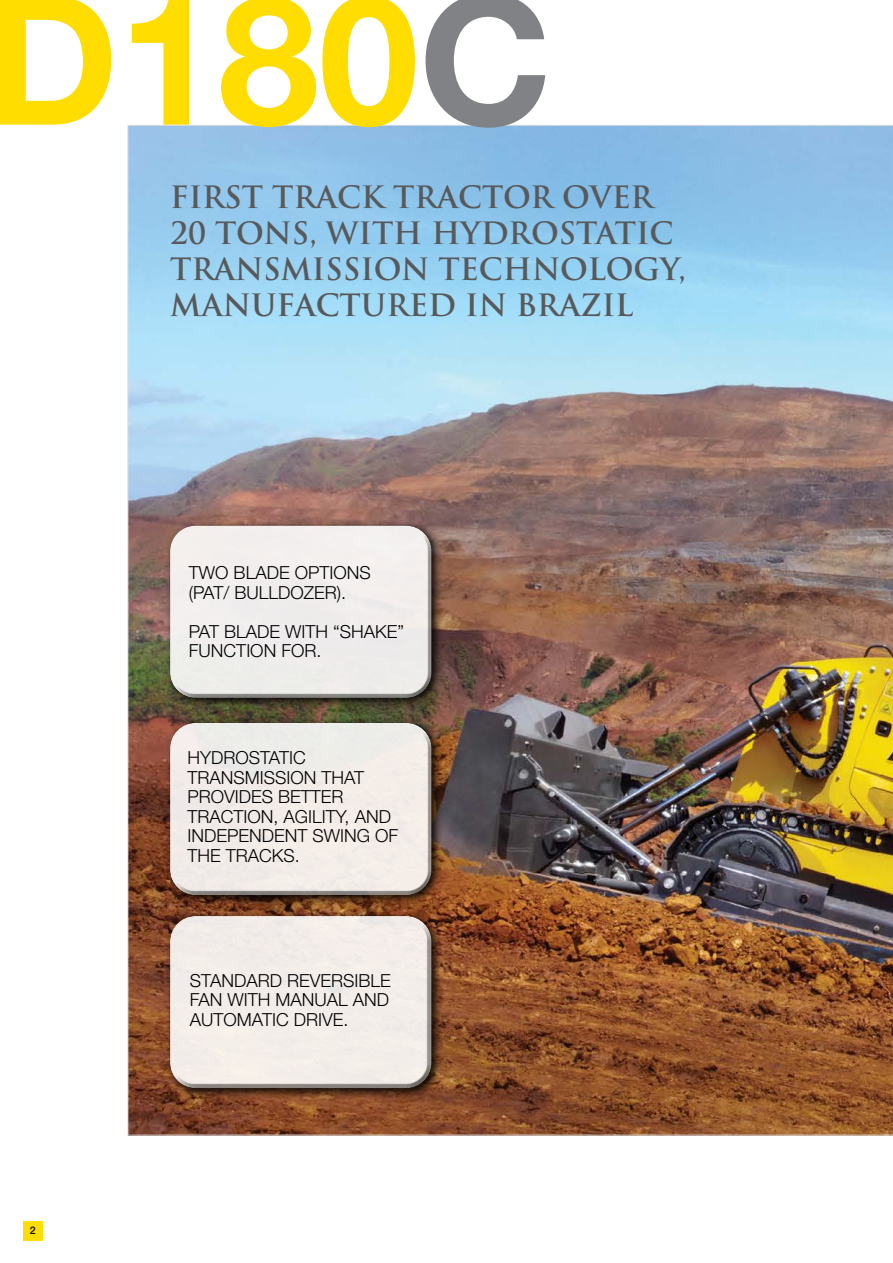
<style>
.page{position:relative;width:893px;height:1263px;background:#fff}
.page>*{position:absolute;margin:0;border:0;box-sizing:border-box;transform-origin:0 0}
.t1{font:700 180px "Helvetica Neue LT Std";color:#fd0}
.t2{font:700 30px/36px "Trajan Pro";color:#58595b}
.t3{font:300 18px/19.5px "Helvetica Neue LT Std";color:#000}
.t4{font:500 10.5px "Helvetica Neue LT Std";color:#000}
.s1{color:#808285}
</style>
<div class="page">
<img style="left:128px;top:125px;width:765px;height:1010px">
<svg style="left:165px;top:520px;width:278px;height:189px;background:#5e4b3a"></svg>
<div style="left:170px;top:523px;width:264px;height:168px;background:#fff;opacity:.75"></div>
<div style="left:170px;top:529px;width:264px;height:169px;background:#f0edec"></div>
<img style="left:165px;top:718px;width:278px;height:188px">
<div style="left:170px;top:720px;width:264px;height:168px;background:#fff;opacity:.75"></div>
<div style="left:170px;top:726px;width:264px;height:169px;background:#f2ece8"></div>
<svg style="left:165px;top:911px;width:278px;height:188px;background:#6c3c21"></svg>
<div style="left:170px;top:913px;width:264px;height:169px;background:#fff;opacity:.75"></div>
<div style="left:170px;top:919px;width:264px;height:169px;background:#f3ede9"></div>
<div style="left:23px;top:1221px;width:20px;height:19px;background:#fd0"></div>
<h1 class="t1" style="left:-15px;top:-51px;width:568px">D180<span class="s1">C</span></h1>
<h2 class="t2" style="left:170px;top:179px;width:517px">FIRST TRACK TRACTOR OVER<br>20 TONS, WITH HYDROSTATIC<br>TRANSMISSION TECHNOLOGY,<br>MANUFACTURED IN BRAZIL</h2>
<p class="t3" style="left:189px;top:562px;width:183px">TWO BLADE OPTIONS (PAT/ BULLDOZER).</p>
<p class="t3" style="left:189px;top:621px;width:217px">PAT BLADE WITH “SHAKE”<br>FUNCTION FOR.</p>
<p class="t3" style="left:187px;top:748px;width:212px">HYDROSTATIC<br>TRANSMISSION THAT<br>PROVIDES BETTER<br>TRACTION, AGILITY, AND<br>INDEPENDENT SWING OF<br>THE TRACKS.</p>
<p class="t4" style="left:30px;top:1224px;width:7px">2</p>
<p class="t3" style="left:190px;top:970px;width:202px;text-align:justify">STANDARD REVERSIBLE FAN WITH MANUAL AND AUTOMATIC DRIVE.</p>
</div>
